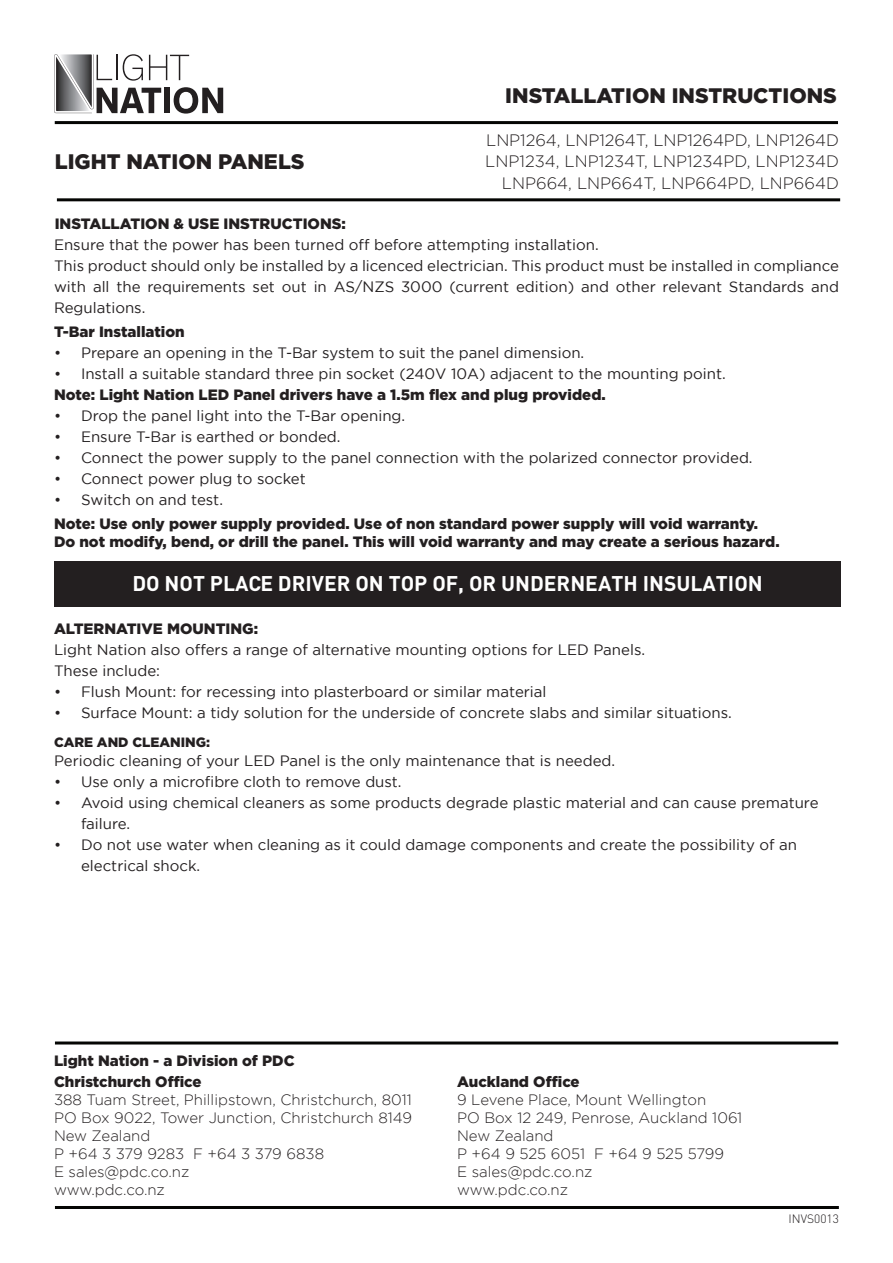
<style>
.page{position:relative;width:893px;height:1263px;background:#fff}
.page>*{position:absolute;margin:0;border:0;box-sizing:border-box;transform-origin:0 0}
.t1{font:700 21px "DIN";color:#fff}
.t2{font:900 21px "Gotham";color:#231f20}
.t3{font:300 16.5px/22px "Gotham";color:#231f20;text-align:right}
.t4{font:15px/21px "Gotham";color:#231f20}
.t5{font:900 15px/18px "Gotham";color:#231f20}
.t6{font:300 15px/18px "Gotham";color:#231f20}
.t7{font:900 13.5px "Gotham";color:#231f20}
.t8{font:300 12px "DIN";color:#231f20}
</style>
<div class="page">
<div style="left:54px;top:561px;width:786px;height:46px;background:#231f20"></div>
<svg style="left:54px;top:54px;width:169px;height:60px"></svg>
<hr style="left:57px;top:198px;width:783px;height:3px;background:#040503">
<hr style="left:55px;top:121px;width:783px;height:3px;background:#040503">
<hr style="left:55px;top:1041px;width:783px;height:3px;background:#040503">
<hr style="left:55px;top:1206px;width:784px;height:3px;background:#040503">
<h1 class="t2" style="left:505px;top:84px;width:333px">INSTALLATION INSTRUCTIONS</h1>
<h1 class="t2" style="left:55px;top:149px;width:251px">LIGHT NATION PANELS</h1>
<p class="t3" style="left:486px;top:129px;width:354px">LNP1264, LNP1264T, LNP1264PD, LNP1264D</p>
<p class="t3" style="left:485px;top:150px;width:355px">LNP1234, LNP1234T, LNP1234PD, LNP1234D<br>LNP664, LNP664T, LNP664PD, LNP664D</p>
<p class="t5" style="left:55px;top:215px;width:293px">INSTALLATION &amp; USE INSTRUCTIONS:</p>
<p class="t4" style="left:54px;top:234px;width:786px">Ensure that the power has been turned off before attempting installation.<br>This product should only be installed by a licenced electrician. This product must be installed in compliance with all the requirements set out in AS/NZS 3000 (current edition) and other relevant Standards and Regulations.</p>
<p class="t5" style="left:54px;top:322px;width:132px">T-Bar Installation</p>
<p class="t4" style="left:54px;top:342px;width:532px">• Prepare an opening in the T-Bar system to suit the panel dimension.</p>
<p class="t4" style="left:54px;top:363px;width:673px">• Install a suitable standard three pin socket (240V 10A) adjacent to the mounting point.</p>
<p class="t5" style="left:54px;top:385px;width:553px">Note: Light Nation LED Panel drivers have a 1.5m flex and plug provided.</p>
<p class="t4" style="left:54px;top:405px;width:353px">• Drop the panel light into the T-Bar opening.</p>
<p class="t4" style="left:54px;top:426px;width:288px">• Ensure T-Bar is earthed or bonded.</p>
<p class="t4" style="left:54px;top:447px;width:700px">• Connect the power supply to the panel connection with the polarized connector provided.</p>
<p class="t4" style="left:54px;top:468px;width:253px">• Connect power plug to socket</p>
<p class="t4" style="left:54px;top:489px;width:171px">• Switch on and test.</p>
<p class="t5" style="left:54px;top:514px;width:727px">Note: Use only power supply provided. Use of non standard power supply will void warranty.<br>Do not modify, bend, or drill the panel. This will void warranty and may create a serious hazard.</p>
<h1 class="t1" style="left:132px;top:570px;width:632px">DO NOT PLACE DRIVER ON TOP OF, OR UNDERNEATH INSULATION</h1>
<p class="t5" style="left:54px;top:620px;width:206px">ALTERNATIVE MOUNTING:</p>
<p class="t4" style="left:54px;top:639px;width:593px">Light Nation also offers a range of alternative mounting options for LED Panels.<br>These include:</p>
<p class="t4" style="left:54px;top:681px;width:494px">• Flush Mount: for recessing into plasterboard or similar material</p>
<p class="t4" style="left:54px;top:702px;width:679px">• Surface Mount: a tidy solution for the underside of concrete slabs and similar situations.</p>
<p class="t7" style="left:54px;top:734px;width:158px">CARE AND CLEANING:</p>
<p class="t4" style="left:54px;top:750px;width:563px">Periodic cleaning of your LED Panel is the only maintenance that is needed.</p>
<p class="t4" style="left:54px;top:771px;width:349px">• Use only a microfibre cloth to remove dust.</p>
<p class="t4" style="left:81px;top:792px;width:739px;text-indent:-27px">• Avoid using chemical cleaners as some products degrade plastic material and can cause premature failure.</p>
<p class="t4" style="left:81px;top:834px;width:718px;text-indent:-27px">• Do not use water when cleaning as it could damage components and create the possibility of an electrical shock.</p>
<p class="t5" style="left:54px;top:1050px;width:242px;line-height:21px">Light Nation - a Division of PDC<br>Christchurch Office</p>
<p class="t6" style="left:54px;top:1090px;width:360px">388 Tuam Street, Phillipstown, Christchurch, 8011<br>PO Box 9022, Tower Junction, Christchurch 8149<br>New Zealand<br>P +64 3 379 9283 F +64 3 379 6838<br>E sales@pdc.co.nz<br>www.pdc.co.nz</p>
<p class="t5" style="left:457px;top:1072px;width:124px">Auckland Office</p>
<p class="t6" style="left:457px;top:1090px;width:287px">9 Levene Place, Mount Wellington<br>PO Box 12 249, Penrose, Auckland 1061<br>New Zealand<br>P +64 9 525 6051 F +64 9 525 5799<br>E sales@pdc.co.nz<br>www.pdc.co.nz</p>
<p class="t8" style="left:789px;top:1211px;width:52px">INVS0013</p>
</div>
